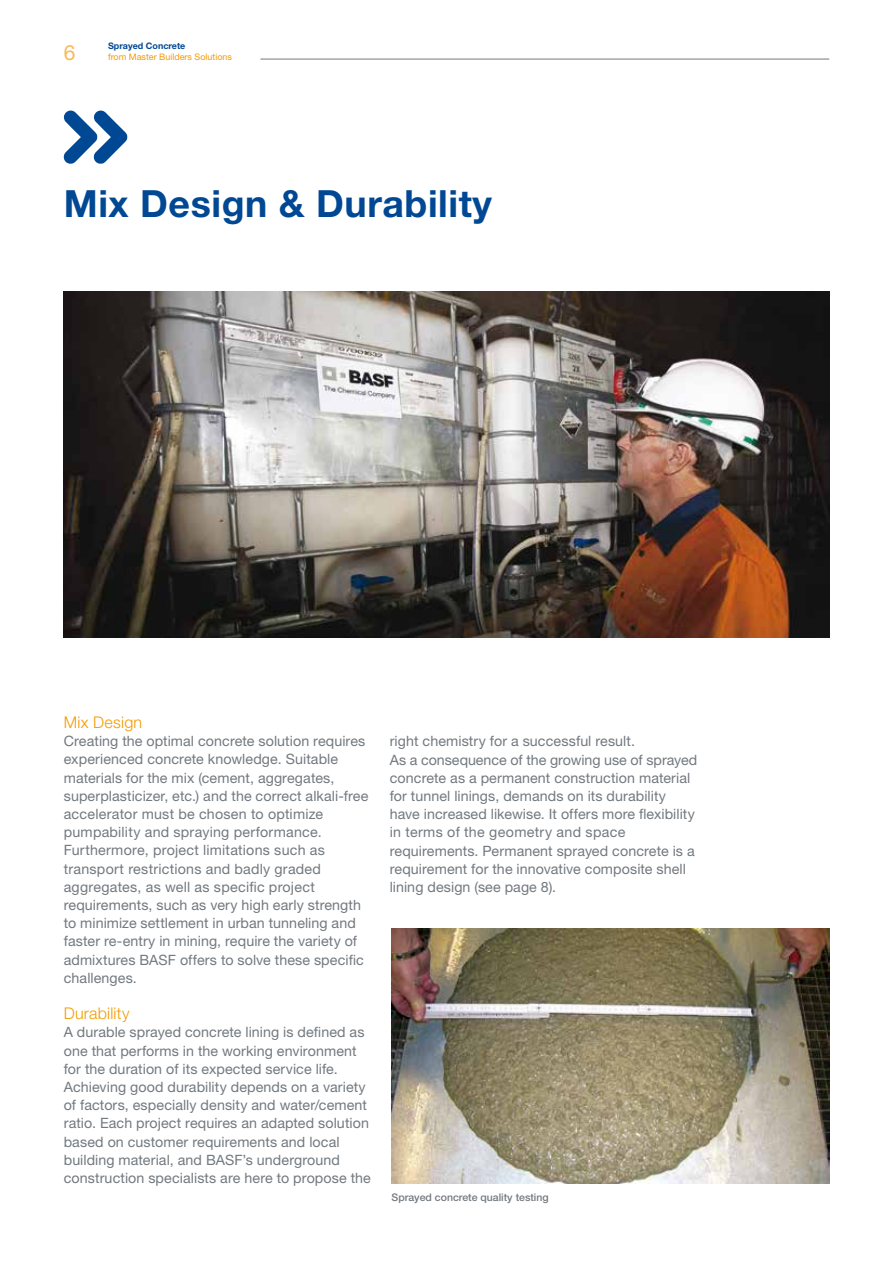
<style>
.page{position:relative;width:893px;height:1263px;background:#fff}
.page>*{position:absolute;margin:0;border:0;box-sizing:border-box;transform-origin:0 0}
.t1{font:700 37.5px "Helvetica Neue LT Std";letter-spacing:.015em;color:#004894}
.t2{font:21px "Helvetica Neue LT Std";color:#f9b95c}
.t3{font:300 16.2px "Helvetica Neue LT Std";letter-spacing:.015em;color:#f49b00}
.t4{font:14.25px/18.1px "Helvetica Neue LT Std";letter-spacing:.005em;color:#72797f}
.t5{font:500 10.5px "Helvetica Neue LT Std";color:#72797f}
.t6{font:9px "Helvetica Neue LT Std";color:#f49b00}
.t7{font:700 9px "Helvetica Neue LT Std";color:#004894}
</style>
<div class="page">
<img style="left:392px;top:928px;width:437px;height:255px">
<img style="left:64px;top:291px;width:765px;height:346px">
<hr style="left:260px;top:59px;width:569px;height:1px;background:#72797f">
<svg style="left:64px;top:111px;width:63px;height:53px"></svg>
<h2 class="t2" style="left:64px;top:40px;width:13px">6</h2>
<p class="t7" style="left:108px;top:40px;width:79px">Sprayed Concrete</p>
<p class="t6" style="left:108px;top:51px;width:126px">from Master Builders Solutions</p>
<h1 class="t1" style="left:64px;top:181px;width:430px">Mix Design &amp; Durability</h1>
<p class="t3" style="left:64px;top:712px;width:80px">Mix Design</p>
<p class="t4" style="left:64px;top:732px;width:306px">Creating the optimal concrete solution requires experienced concrete knowledge. Suitable materials for the mix (cement, aggregates, superplasticizer, etc.) and the correct alkali-free accelerator must be chosen to optimize pumpability and spraying performance.<br>Furthermore, project limitations such as transport restrictions and badly graded aggregates, as well as specific project requirements, such as very high early strength to minimize settlement in urban tunneling and faster re-entry in mining, require the variety of admixtures BASF offers to solve these specific challenges.</p>
<p class="t3" style="left:64px;top:1003px;width:67px">Durability</p>
<p class="t4" style="left:64px;top:1023px;width:309px">A durable sprayed concrete lining is defined as one that performs in the working environment for the duration of its expected service life.<br>Achieving good durability depends on a variety of factors, especially density and water/cement ratio. Each project requires an adapted solution based on customer requirements and local building material, and BASF’s underground construction specialists are here to propose the</p>
<p class="t4" style="left:390px;top:732px;width:309px">right chemistry for a successful result.<br>As a consequence of the growing use of sprayed concrete as a permanent construction material for tunnel linings, demands on its durability have increased likewise. It offers more flexibility in terms of the geometry and space requirements. Permanent sprayed concrete is a requirement for the innovative composite shell lining design (see page 8).</p>
<p class="t5" style="left:392px;top:1191px;width:159px">Sprayed concrete quality testing</p>
</div>
